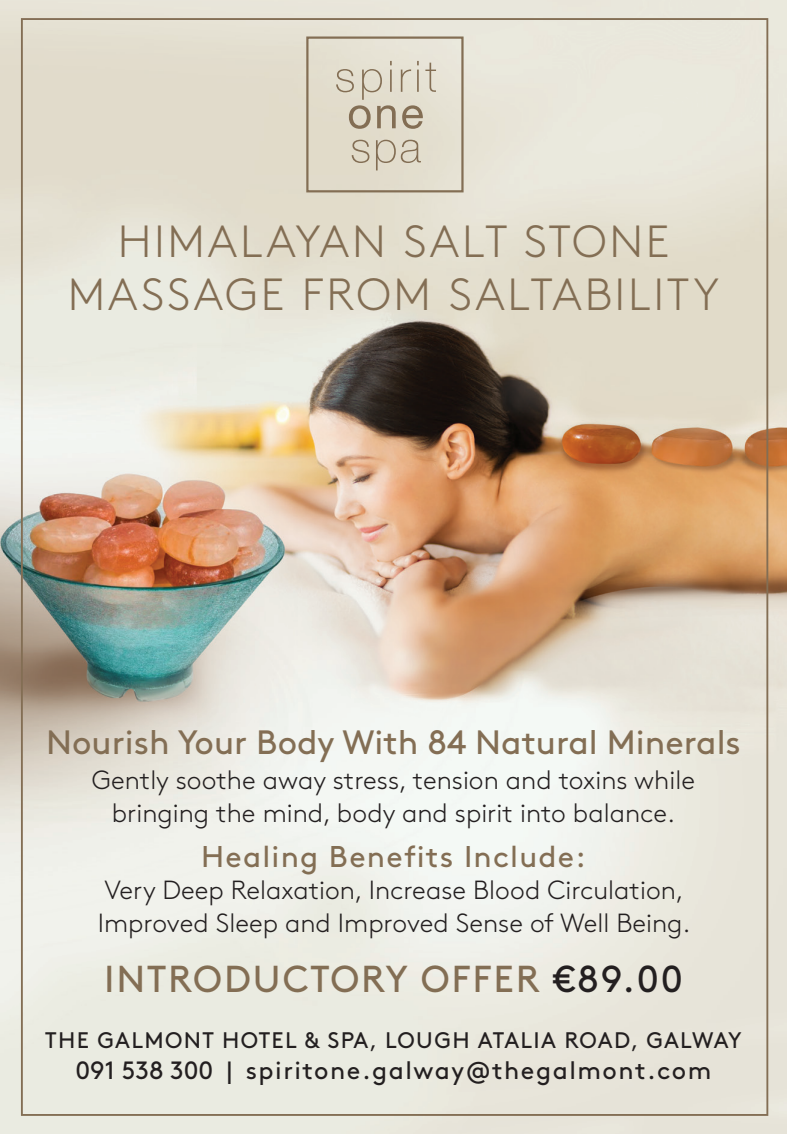
<style>
.page{position:relative;width:787px;height:1134px;background:#fff}
.page>*{position:absolute;margin:0;border:0;box-sizing:border-box;transform-origin:0 0}
.t1{font:300 45px "Brown Std";letter-spacing:.06em;color:#836e54}
.t2{font:37.5px "Brown Std";letter-spacing:.05em;color:#836e54}
.t3{font:33.75px "Brown Std";color:#836e54}
.t4{font:30px "Brown Std";letter-spacing:.04em;color:#836e54}
.t5{font:300 26.25px "Brown Std";color:#231f20}
.t6{font:25px "Brown Std";letter-spacing:.06em;color:#231f20}
.t7{font:22.5px "Brown Std";letter-spacing:.06em;color:#231f20}
.s1{color:#231f20}
</style>
<div class="page">
<img style="left:0;top:0;width:786px;height:1134px">
<div style="left:306px;top:36px;width:157px;height:156px;border:2px solid #836e54"></div>
<svg style="left:307px;top:38px;width:155px;height:153px;background:#d8d1c1"></svg>
<p class="t1" style="left:118px;top:216px;width:553px">HIMALAYAN SALT STONE</p>
<p class="t1" style="left:68px;top:269px;width:652px">MASSAGE FROM SALTABILITY</p>
<p class="t3" style="left:46px;top:723px;width:696px">Nourish Your Body With 84 Natural Minerals</p>
<p class="t5" style="left:92px;top:765px;width:604px">Gently soothe away stress, tension and toxins while</p>
<p class="t5" style="left:112px;top:798px;width:564px">bringing the mind, body and spirit into balance.</p>
<p class="t4" style="left:201px;top:839px;width:386px">Healing Benefits Include:</p>
<p class="t5" style="left:104px;top:875px;width:581px">Very Deep Relaxation, Increase Blood Circulation,</p>
<p class="t5" style="left:98px;top:908px;width:594px">Improved Sleep and Improved Sense of Well Being.</p>
<p class="t2" style="left:104px;top:957px;width:580px">INTRODUCTORY OFFER <span class="s1">€89.00</span></p>
<p class="t7" style="left:45px;top:1027px;width:698px">THE GALMONT HOTEL &amp; SPA, LOUGH ATALIA ROAD, GALWAY</p>
<p class="t6" style="left:75px;top:1056px;width:637px">091 538 300 | spiritone.galway@thegalmont.com</p>
</div>
